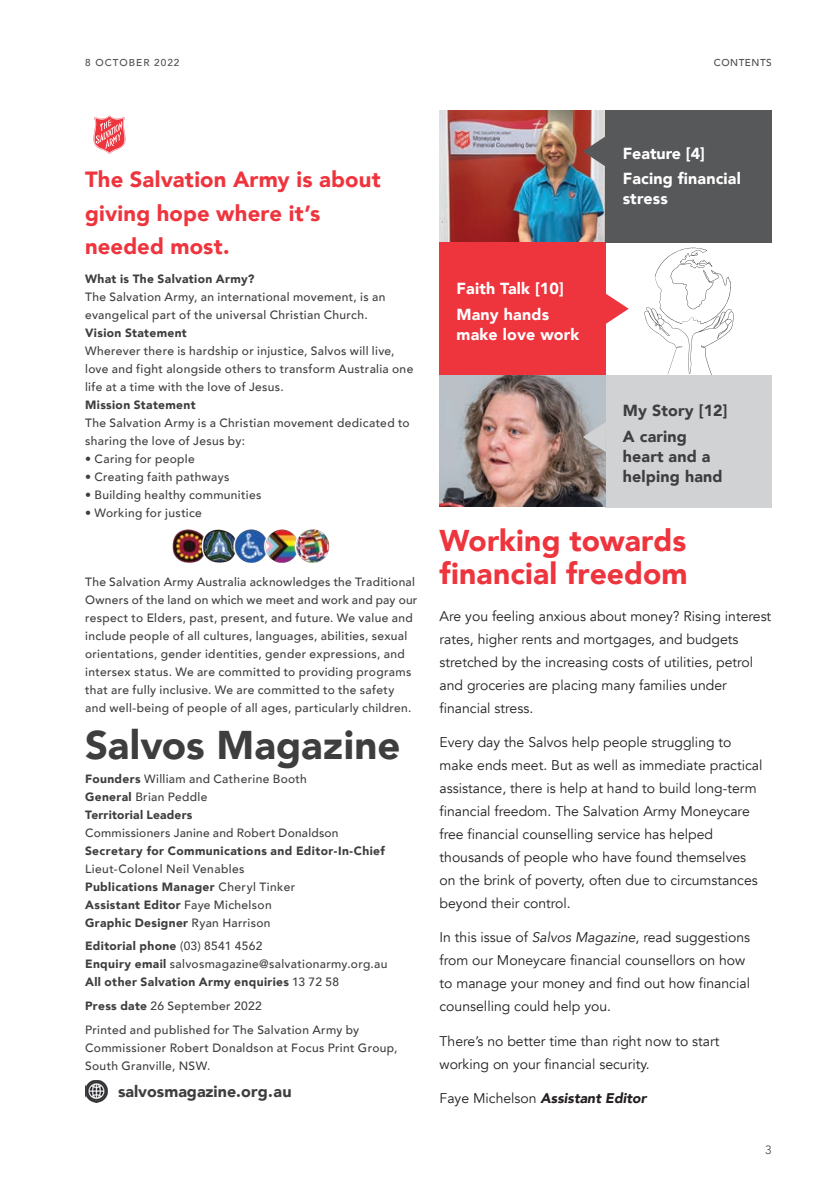
<style>
.page{position:relative;width:840px;height:1191px;background:#fff}
.page>*{position:absolute;margin:0;border:0;box-sizing:border-box;transform-origin:0 0}
.t1{font:900 40px "Avenir";color:#3e3e3f}
.Salvos_Header{font:900 30px/33px "Avenir";letter-spacing:.005em;color:#ee343d}
.Salvos_Header-2{font:900 22px/33px "Avenir";letter-spacing:.005em;color:#ee343d}
.Contents{font:900 16px/20px "Avenir";letter-spacing:.01em;color:#fff}
.Contents-2{font:900 16px/20px "Avenir";letter-spacing:.01em;color:#3e3e3f}
.Gotham_Book_Body_Tex{font:900 16px "Avenir";color:#3e3e3f}
.Editorial_text{font:14px/23px "Avenir";color:#231f20}
.Editorial_text-2{font:italic 900 14px "Avenir";color:#231f20}
.Editorial_Details{font:500 12px/18px "Avenir";letter-spacing:.03em;color:#3e3e3f}
.Editorial_Details-2{font:900 12px/18px "Avenir";letter-spacing:.03em;color:#3e3e3f}
.t2{font:12px "Avenir";color:#4b4c4d}
.Page_name_-_Right{font:500 10px "Avenir";letter-spacing:.05em;color:#4b4c4d}
.s1{font-weight:900}
.s2{font-weight:500}
.s3{font-style:italic}
.s4{font-weight:400;font-style:normal}
</style>
<div class="page">
<svg style="left:644px;top:247px;width:89px;height:128px"></svg>
<div style="left:605px;top:375px;width:166px;height:132px;background:#d1d2d4"></div>
<img style="left:439px;top:375px;width:166px;height:132px">
<img style="left:439px;top:110px;width:166px;height:133px">
<div style="left:439px;top:243px;width:166px;height:132px;background:#ee343d"></div>
<div style="left:605px;top:110px;width:166px;height:133px;background:#57585a"></div>
<svg style="left:605px;top:293px;width:23px;height:31px"></svg>
<svg style="left:582px;top:422px;width:23px;height:30px"></svg>
<svg style="left:582px;top:136px;width:23px;height:31px"></svg>
<svg style="left:93px;top:116px;width:32px;height:38px"></svg>
<img style="left:85px;top:1080px;width:22px;height:22px">
<img style="left:173px;top:529px;width:156px;height:33px">
<p class="Page_name_-_Right" style="left:85px;top:54px;width:28px">8 October</p>
<p class="Page_name_-_Right" style="left:154px;top:54px;width:27px">2022</p>
<p class="Page_name_-_Right" style="left:713px;top:54px;width:59px">CONTENTS</p>
<p class="Salvos_Header-2" style="left:85px;top:163px;width:297px">The Salvation Army is about giving hope where it’s needed most.</p>
<p class="Editorial_Details-2" style="left:85px;top:269px;width:171px">What is The Salvation Army?</p>
<p class="Editorial_Details" style="left:85px;top:287px;width:301px">The Salvation Army, an international movement, is an evangelical part of the universal Christian Church.</p>
<p class="Editorial_Details-2" style="left:85px;top:323px;width:103px">Vision Statement</p>
<p class="Editorial_Details" style="left:85px;top:341px;width:329px">Wherever there is hardship or injustice, Salvos will live, love and fight alongside others to transform Australia one life at a time with the love of Jesus.</p>
<p class="Editorial_Details-2" style="left:85px;top:395px;width:112px">Mission Statement</p>
<p class="Editorial_Details" style="left:85px;top:413px;width:326px">The Salvation Army is a Christian movement dedicated to sharing the love of Jesus by:</p>
<p class="Editorial_Details" style="left:85px;top:449px;width:111px">• Caring for people</p>
<p class="Editorial_Details" style="left:85px;top:467px;width:146px">• Creating faith pathways</p>
<p class="Editorial_Details" style="left:85px;top:485px;width:178px">• Building healthy communities</p>
<p class="Editorial_Details" style="left:85px;top:503px;width:118px">• Working for justice</p>
<p class="Editorial_Details" style="left:85px;top:572px;width:333px">The Salvation Army Australia acknowledges the Traditional Owners of the land on which we meet and work and pay our respect to Elders, past, present, and future. We value and include people of all cultures, languages, abilities, sexual orientations, gender identities, gender expressions, and intersex status. We are committed to providing programs that are fully inclusive. We are committed to the safety and well-being of people of all ages, particularly children.</p>
<p class="t1" style="left:85px;top:710px;width:316px">Salvos Magazine</p>
<p class="Editorial_Details" style="left:85px;top:768px;width:301px"><span class="s1">Founders</span> William and Catherine Booth<br><span class="s1">General</span> Brian Peddle<br><span class="s1">Territorial Leaders<br></span>Commissioners Janine and Robert Donaldson <span class="s1">Secretary for Communications and Editor-In-Chief </span>Lieut-Colonel Neil Venables<br><span class="s1">Publications Manager</span> Cheryl Tinker<br><span class="s1">Assistant Editor</span> Faye Michelson<br><span class="s1">Graphic Designer</span> Ryan Harrison</p>
<p class="Editorial_Details-2" style="left:85px;top:936px;width:304px">Editorial phone <span class="s2">(03) 8541 4562<br></span>Enquiry email <span class="s2">salvosmagazine@salvationarmy.org.au<br></span>All other Salvation Army enquiries <span class="s2">13 72 58</span></p>
<p class="Editorial_Details" style="left:85px;top:996px;width:178px"><span class="s1">Press date</span> 26 September 2022</p>
<p class="Editorial_Details" style="left:85px;top:1019px;width:314px">Printed and published for The Salvation Army by<br>Commissioner Robert Donaldson at Focus Print Group,<br>South Granville, NSW.</p>
<p class="Gotham_Book_Body_Tex" style="left:118px;top:1077px;width:175px">salvosmagazine.org.au</p>
<p class="Contents" style="left:456px;top:278px;width:109px">Faith Talk [10]</p>
<p class="Contents" style="left:456px;top:304px;width:124px">Many hands make love work</p>
<p class="Contents" style="left:622px;top:143px;width:84px">Feature [4]</p>
<p class="Contents" style="left:622px;top:168px;width:120px">Facing financial stress</p>
<p class="Contents-2" style="left:622px;top:400px;width:106px">My Story [12]</p>
<p class="Contents-2" style="left:622px;top:426px;width:101px">A caring heart and a helping hand</p>
<p class="Salvos_Header" style="left:439px;top:523px;width:249px">Working towards financial freedom</p>
<p class="Editorial_text" style="left:439px;top:604px;width:333px">Are you feeling anxious about money? Rising interest rates, higher rents and mortgages, and budgets stretched by the increasing costs of utilities, petrol and groceries are placing many families under financial stress.</p>
<p class="Editorial_text" style="left:439px;top:731px;width:324px">Every day the Salvos help people struggling to make ends meet. But as well as immediate practical assistance, there is help at hand to build long-term financial freedom. The Salvation Army Moneycare free financial counselling service has helped thousands of people who have found themselves on the brink of poverty, often due to circumstances beyond their control.</p>
<p class="Editorial_text" style="left:439px;top:926px;width:312px">In this issue of <span class="s3">Salvos Magazine</span>, read suggestions from our Moneycare financial counsellors on how to manage your money and find out how financial counselling could help you.</p>
<p class="Editorial_text" style="left:439px;top:1029px;width:281px">There’s no better time than right now to start working on your financial security.</p>
<p class="Editorial_text-2" style="left:439px;top:1086px;width:208px"><span class="s4">Faye Michelson</span> Assistant Editor</p>
<p class="t2" style="left:764px;top:1142px;width:8px">3</p>
</div>
